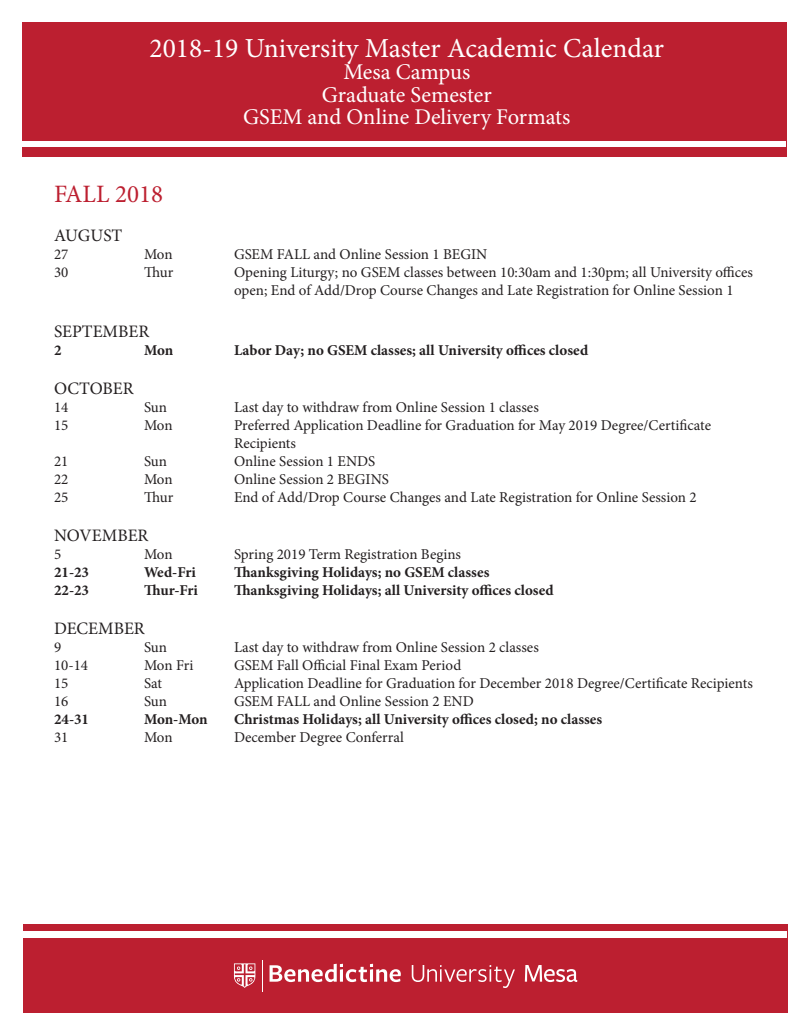
<style>
.page{position:relative;width:810px;height:1035px;background:#fff}
.page>*{position:absolute;margin:0;border:0;box-sizing:border-box;transform-origin:0 0}
.t1{font:27.5px "Minion Pro";color:#fff}
.t2{font:25px "Minion Pro";color:#bc1f30}
.t3{font:22.5px "Minion Pro";letter-spacing:-.005em;color:#fff}
.t4{font:17.5px "Minion Pro";color:#231f20}
.t5{font:15px/18px "Minion Pro";color:#231f20}
.t6{font:700 15px "Minion Pro";color:#231f20}
</style>
<div class="page">
<div style="left:22px;top:22px;width:766px;height:136px;background:#bc1f30"></div>
<div style="left:21px;top:141px;width:765px;height:5px;background:#fff"></div>
<div style="left:23px;top:924px;width:765px;height:88px;background:#bc1f30"></div>
<div style="left:22px;top:931px;width:765px;height:7px;background:#fff"></div>
<svg style="left:412px;top:965px;width:103px;height:23px"></svg>
<svg style="left:270px;top:964px;width:131px;height:18px"></svg>
<svg style="left:234px;top:963px;width:21px;height:25px"></svg>
<svg style="left:525px;top:965px;width:52px;height:17px"></svg>
<hr style="left:262px;top:960px;width:1px;height:32px;background:#fff">
<p class="t1" style="left:150px;top:30px;width:516px">2018-19 University Master Academic Calendar</p>
<p class="t3" style="left:343px;top:57px;width:128px">Mesa Campus</p>
<p class="t3" style="left:322px;top:80px;width:171px">Graduate Semester</p>
<p class="t3" style="left:243px;top:102px;width:329px">GSEM and Online Delivery Formats</p>
<p class="t2" style="left:54px;top:178px;width:111px">FALL 2018</p>
<p class="t4" style="left:54px;top:224px;width:70px">AUGUST</p>
<p class="t5" style="left:54px;top:246px;width:16px">27</p>
<p class="t5" style="left:144px;top:246px;width:30px">Mon</p>
<p class="t5" style="left:234px;top:246px;width:255px">GSEM FALL and Online Session 1 BEGIN</p>
<p class="t5" style="left:54px;top:264px;width:16px">30</p>
<p class="t5" style="left:144px;top:264px;width:31px">Thur</p>
<p class="t5" style="left:234px;top:264px;width:521px">Opening Liturgy; no GSEM classes between 10:30am and 1:30pm; all University offices open; End of Add/Drop Course Changes and Late Registration for Online Session 1</p>
<p class="t4" style="left:54px;top:320px;width:97px">SEPTEMBER</p>
<p class="t6" style="left:54px;top:340px;width:9px">2</p>
<p class="t6" style="left:144px;top:340px;width:31px">Mon</p>
<p class="t6" style="left:234px;top:340px;width:356px">Labor Day; no GSEM classes; all University offices closed</p>
<p class="t4" style="left:54px;top:377px;width:81px">OCTOBER</p>
<p class="t5" style="left:54px;top:399px;width:16px">14</p>
<p class="t5" style="left:144px;top:399px;width:25px">Sun</p>
<p class="t5" style="left:234px;top:399px;width:306px">Last day to withdraw from Online Session 1 classes</p>
<p class="t5" style="left:54px;top:417px;width:16px">15</p>
<p class="t5" style="left:144px;top:417px;width:30px">Mon</p>
<p class="t5" style="left:234px;top:417px;width:479px">Preferred Application Deadline for Graduation for May 2019 Degree/Certificate</p>
<p class="t5" style="left:234px;top:435px;width:64px">Recipients</p>
<p class="t5" style="left:54px;top:453px;width:16px">21</p>
<p class="t5" style="left:144px;top:453px;width:25px">Sun</p>
<p class="t5" style="left:234px;top:453px;width:143px">Online Session 1 ENDS</p>
<p class="t5" style="left:54px;top:471px;width:16px">22</p>
<p class="t5" style="left:144px;top:471px;width:30px">Mon</p>
<p class="t5" style="left:234px;top:471px;width:156px">Online Session 2 BEGINS</p>
<p class="t5" style="left:54px;top:489px;width:16px">25</p>
<p class="t5" style="left:144px;top:489px;width:31px">Thur</p>
<p class="t5" style="left:234px;top:489px;width:464px">End of Add/Drop Course Changes and Late Registration for Online Session 2</p>
<p class="t4" style="left:54px;top:524px;width:96px">NOVEMBER</p>
<p class="t5" style="left:54px;top:546px;width:9px">5</p>
<p class="t5" style="left:144px;top:546px;width:30px">Mon</p>
<p class="t5" style="left:234px;top:546px;width:229px">Spring 2019 Term Registration Begins</p>
<p class="t6" style="left:54px;top:562px;width:37px">21-23</p>
<p class="t6" style="left:144px;top:562px;width:53px">Wed-Fri</p>
<p class="t6" style="left:234px;top:562px;width:257px">Thanksgiving Holidays; no GSEM classes</p>
<p class="t6" style="left:54px;top:580px;width:37px">22-23</p>
<p class="t6" style="left:144px;top:580px;width:56px">Thur-Fri</p>
<p class="t6" style="left:234px;top:580px;width:321px">Thanksgiving Holidays; all University offices closed</p>
<p class="t4" style="left:54px;top:617px;width:92px">DECEMBER</p>
<p class="t5" style="left:54px;top:639px;width:9px">9</p>
<p class="t5" style="left:144px;top:639px;width:25px">Sun</p>
<p class="t5" style="left:234px;top:639px;width:306px">Last day to withdraw from Online Session 2 classes</p>
<p class="t5" style="left:54px;top:657px;width:36px">10-14</p>
<p class="t5" style="left:144px;top:657px;width:51px">Mon Fri</p>
<p class="t5" style="left:234px;top:657px;width:229px">GSEM Fall Official Final Exam Period</p>
<p class="t5" style="left:54px;top:675px;width:16px">15</p>
<p class="t5" style="left:144px;top:675px;width:19px">Sat</p>
<p class="t5" style="left:234px;top:675px;width:520px">Application Deadline for Graduation for December 2018 Degree/Certificate Recipients</p>
<p class="t5" style="left:54px;top:693px;width:16px">16</p>
<p class="t5" style="left:144px;top:693px;width:25px">Sun</p>
<p class="t5" style="left:234px;top:693px;width:241px">GSEM FALL and Online Session 2 END</p>
<p class="t6" style="left:54px;top:709px;width:37px">24-31</p>
<p class="t6" style="left:144px;top:709px;width:65px">Mon-Mon</p>
<p class="t6" style="left:234px;top:709px;width:370px">Christmas Holidays; all University offices closed; no classes</p>
<p class="t5" style="left:54px;top:729px;width:16px">31</p>
<p class="t5" style="left:144px;top:729px;width:30px">Mon</p>
<p class="t5" style="left:234px;top:729px;width:171px">December Degree Conferral</p>
</div>
